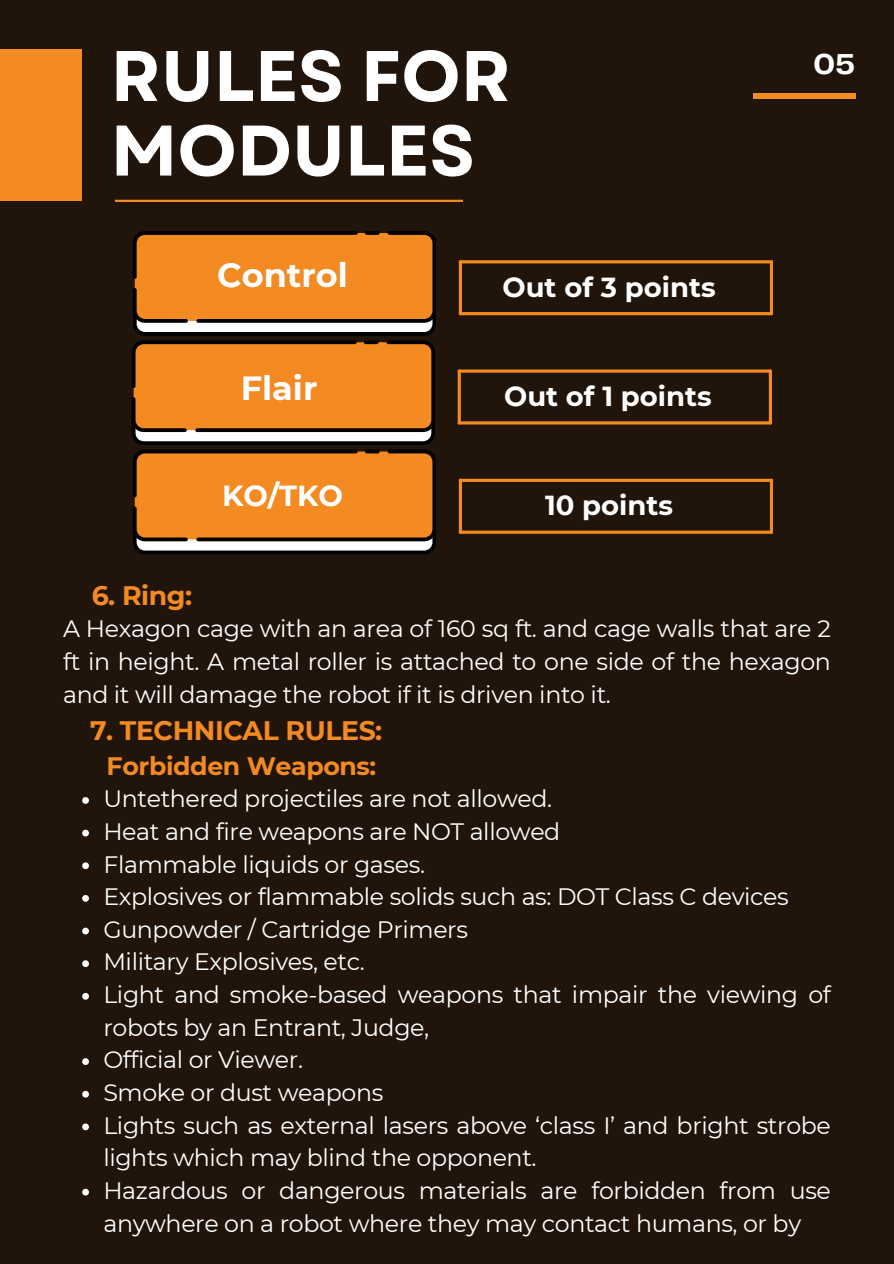
<style>
.page{position:relative;width:894px;height:1264px;background:#fff}
.page>*{position:absolute;margin:0;border:0;box-sizing:border-box;transform-origin:0 0}
.t1{font:700 71.4px/74.6px "Garet";color:#fff}
.t2{font:700 33.45px "Montserrat";color:#fff}
.t3{font:700 30px "Telegraf";color:#fff}
.t4{font:700 28.95px "Montserrat";color:#fff}
.t5{font:700 27.45px "Montserrat";color:#fff}
.t6{font:700 26.7px "Montserrat";letter-spacing:-.015em;color:#f38a22}
.t7{font:700 25.2px "Montserrat";letter-spacing:-.015em;color:#f38a22}
.t8{font:23.7px/32.7px "Montserrat";letter-spacing:-.015em;color:#fff}
</style>
<div class="page">
<div style="left:0;top:0;width:893px;height:1263px;background:#21150b"></div>
<div style="left:0;top:50px;width:82px;height:151px;background:#f38a22"></div>
<hr style="left:115px;top:200px;width:348px;height:2px;background:#f38a22">
<svg style="left:82px;top:797px;width:7px;height:6px"></svg>
<svg style="left:82px;top:829px;width:7px;height:7px"></svg>
<svg style="left:82px;top:862px;width:7px;height:7px"></svg>
<svg style="left:82px;top:895px;width:7px;height:6px"></svg>
<svg style="left:82px;top:927px;width:7px;height:7px"></svg>
<svg style="left:82px;top:960px;width:7px;height:7px"></svg>
<svg style="left:82px;top:992px;width:7px;height:7px"></svg>
<svg style="left:82px;top:1058px;width:7px;height:6px"></svg>
<svg style="left:82px;top:1090px;width:7px;height:7px"></svg>
<svg style="left:82px;top:1123px;width:7px;height:7px"></svg>
<svg style="left:82px;top:1188px;width:7px;height:7px"></svg>
<hr style="left:458px;top:260px;width:314px;height:3px;background:#f38a22;border-radius:2px">
<hr style="left:458px;top:312px;width:314px;height:3px;background:#f38a22;border-radius:2px">
<hr style="left:769px;top:260px;width:3px;height:55px;background:#f38a22;border-radius:2px">
<svg style="left:458px;top:260px;width:4px;height:55px"></svg>
<hr style="left:457px;top:369px;width:314px;height:3px;background:#f38a22;border-radius:2px">
<hr style="left:457px;top:421px;width:314px;height:3px;background:#f38a22;border-radius:2px">
<hr style="left:768px;top:369px;width:3px;height:55px;background:#f38a22;border-radius:2px">
<hr style="left:457px;top:369px;width:3px;height:55px;background:#f38a22;border-radius:2px">
<svg style="left:132px;top:231px;width:303px;height:323px;background:#cf7f2f"></svg>
<hr style="left:458px;top:479px;width:314px;height:3px;background:#f38a22;border-radius:2px">
<svg style="left:458px;top:530px;width:314px;height:4px"></svg>
<hr style="left:769px;top:479px;width:3px;height:55px;background:#f38a22;border-radius:2px">
<svg style="left:458px;top:479px;width:4px;height:55px"></svg>
<div style="left:752px;top:93px;width:103px;height:6px;background:#f38a22"></div>
<p class="t1" style="left:111px;top:39px;width:402px">RULES FOR<br>MODULES</p>
<p class="t3" style="left:813px;top:51px;width:43px">05</p>
<p class="t2" style="left:217px;top:255px;width:132px">Control</p>
<p class="t5" style="left:502px;top:270px;width:214px">Out of 3 points</p>
<p class="t2" style="left:241px;top:367px;width:78px">Flair</p>
<p class="t5" style="left:504px;top:379px;width:209px">Out of 1 points</p>
<p class="t4" style="left:222px;top:478px;width:122px">KO/TKO</p>
<p class="t5" style="left:545px;top:488px;width:129px">10 points</p>
<h1 class="t6" style="left:92px;top:578px;width:102px">6. Ring:</h1>
<p class="t8" style="left:63px;top:612px;width:769px;text-align:justify">A Hexagon cage with an area of 160 sq ft. and cage walls that are 2 ft in height. A metal roller is attached to one side of the hexagon and it will damage the robot if it is driven into it.</p>
<p class="t6" style="left:90px;top:713px;width:294px">7. TECHNICAL RULES:</p>
<h2 class="t7" style="left:107px;top:750px;width:271px">Forbidden Weapons:</h2>
<p class="t8" style="left:103px;top:782px;width:450px">Untethered projectiles are not allowed.</p>
<h4 class="t8" style="left:103px;top:815px;width:458px">Heat and fire weapons are NOT allowed</h4>
<p class="t8" style="left:103px;top:847px;width:323px">Flammable liquids or gases.</p>
<h2 class="t8" style="left:103px;top:880px;width:686px">Explosives or flammable solids such as: DOT Class C devices</h2>
<p class="t8" style="left:103px;top:912px;width:366px">Gunpowder / Cartridge Primers</p>
<h4 class="t8" style="left:103px;top:945px;width:263px">Military Explosives, etc.</h4>
<p class="t8" style="left:103px;top:978px;width:728px">Light and smoke-based weapons that impair the viewing of robots by an Entrant, Judge,</p>
<p class="t8" style="left:103px;top:1043px;width:201px">Official or Viewer.</p>
<h3 class="t8" style="left:103px;top:1076px;width:281px">Smoke or dust weapons</h3>
<h4 class="t8" style="left:103px;top:1108px;width:728px">Lights such as external lasers above ‘class I’ and bright strobe lights which may blind the opponent.</h4>
<p class="t8" style="left:103px;top:1173px;width:728px">Hazardous or dangerous materials are forbidden from use anywhere on a robot where they may contact humans, or by</p>
</div>
